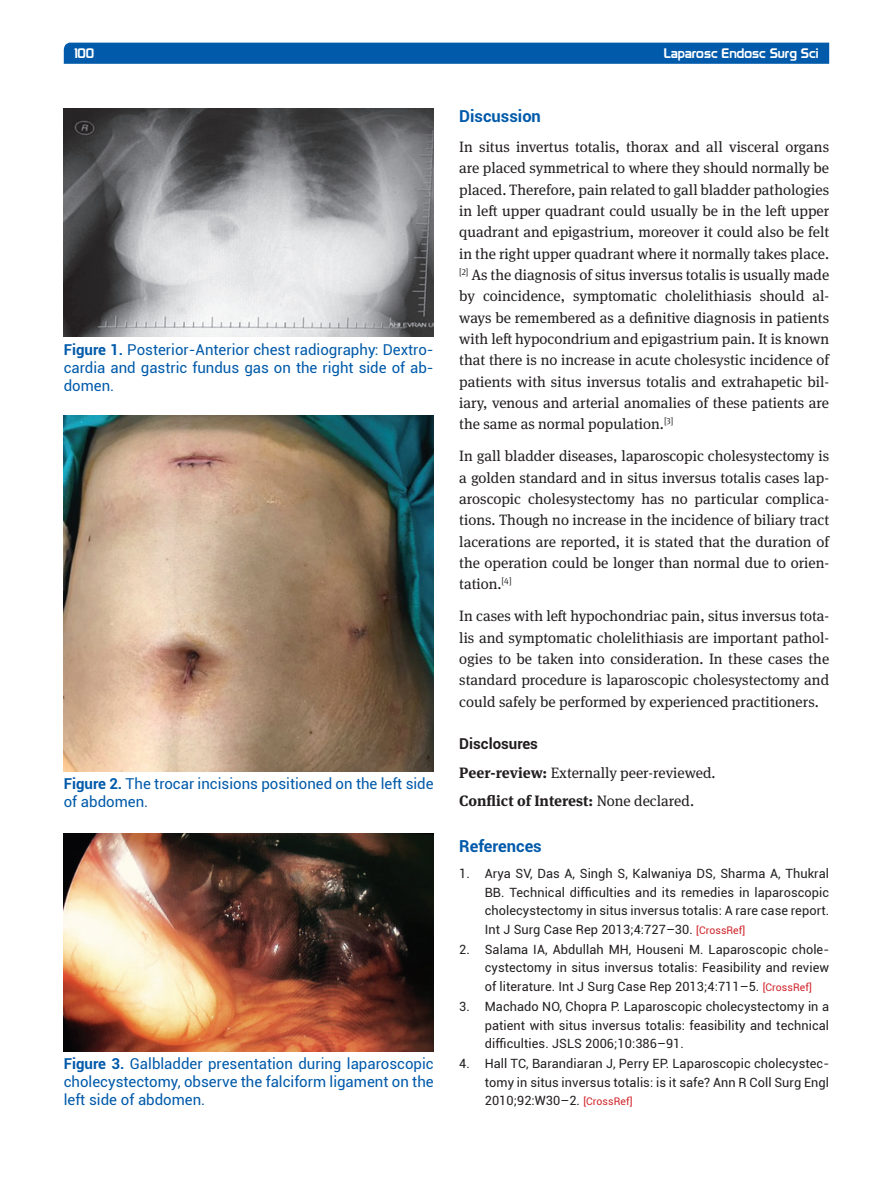
<style>
.page{position:relative;width:893px;height:1191px;background:#fff}
.page>*{position:absolute;margin:0;border:0;box-sizing:border-box;transform-origin:0 0}
.t1{font:700 16.5px "Roboto";color:#015aaa}
.t2{font:15px/21.3px "DG Meta Serif Science";color:#231f20;text-align:justify}
.t3{font:15px/18px "Roboto";color:#015aaa;text-align:justify}
.t4{font:700 15px "Roboto";color:#231f20}
.t5{font:13.5px "Prototype";color:#fff}
.t6{font:12.75px/18.3px "Roboto";letter-spacing:.005em;color:#231f20;text-align:justify}
.s1{font-weight:700}
.s2{font-size:10.5px;color:#d1232a}
</style>
<div class="page">
<div style="left:64px;top:43px;width:765px;height:21px;background:#015aaa"></div>
<img style="left:64px;top:108px;width:370px;height:229px">
<img style="left:64px;top:415px;width:370px;height:356px">
<img style="left:64px;top:833px;width:370px;height:218px">
<p class="t5" style="left:74px;top:45px;width:21px">100</p>
<p class="t5" style="left:664px;top:45px;width:156px">Laparosc Endosc Surg Sci</p>
<p class="t3" style="left:64px;top:340px;width:371px"><span class="s1">Figure 1.</span> Posterior-Anterior chest radiography: Dextro&shy;cardia and gastric fundus gas on the right side of ab&shy;domen.</p>
<p class="t3" style="left:64px;top:774px;width:371px"><span class="s1">Figure 2.</span> The trocar incisions positioned on the left side of abdomen.</p>
<p class="t3" style="left:64px;top:1054px;width:371px"><span class="s1">Figure 3.</span> Galbladder presentation during laparoscopic cholecystectomy, observe the falciform ligament on the left side of abdomen.</p>
<p class="t1" style="left:459px;top:104px;width:83px">Discussion</p>
<p class="t2" style="left:459px;top:136px;width:371px">In situs invertus totalis, thorax and all visceral organs are placed symmetrical to where they should normally be placed. Therefore, pain related to gall bladder pathologies in left upper quadrant could usually be in the left upper quadrant and epigastrium, moreover it could also be felt in the right upper quadrant where it normally takes place. <sup>[2]</sup> As the diagnosis of situs inversus totalis is usually made by coincidence, symptomatic cholelithiasis should al&shy;ways be remembered as a definitive diagnosis in patients with left hypocondrium and epigastrium pain. It is known that there is no increase in acute cholesystic incidence of patients with situs inversus totalis and extrahapetic bil&shy;iary, venous and arterial anomalies of these patients are the same as normal population.<sup>[3]</sup></p>
<p class="t2" style="left:459px;top:445px;width:371px">In gall bladder diseases, laparoscopic cholesystectomy is a golden standard and in situs inversus totalis cases lap&shy;aroscopic cholesystectomy has no particular complica&shy;tions. Though no increase in the incidence of biliary tract lacerations are reported, it is stated that the duration of the operation could be longer than normal due to orien&shy;tation.<sup>[4]</sup></p>
<p class="t2" style="left:459px;top:605px;width:371px">In cases with left hypochondriac pain, situs inversus tota&shy;lis and symptomatic cholelithiasis are important pathol&shy;ogies to be taken into consideration. In these cases the standard procedure is laparoscopic cholesystectomy and could safely be performed by experienced practitioners.</p>
<p class="t4" style="left:459px;top:732px;width:80px">Disclosures</p>
<p class="t2" style="left:459px;top:759px;width:258px;line-height:27.8px"><span class="s1">Peer-review:</span> Externally peer-reviewed.<br><span class="s1">Conflict of Interest:</span> None declared.</p>
<p class="t1" style="left:459px;top:834px;width:84px">References</p>
<p class="t6" style="left:485px;top:864px;width:346px;text-indent:-26px">1. Arya SV, Das A, Singh S, Kalwaniya DS, Sharma A, Thukral BB. Technical difficulties and its remedies in laparoscopic cholecystectomy in situs inversus totalis: A rare case report.<br>Int J Surg Case Rep 2013;4:727–30. <span class="s2">[CrossRef]</span></p>
<p class="t6" style="left:485px;top:939px;width:346px;text-indent:-26px">2. Salama IA, Abdullah MH, Houseni M. Laparoscopic chole&shy;cystectomy in situs inversus totalis: Feasibility and review of literature. Int J Surg Case Rep 2013;4:711–5. <span class="s2">[CrossRef]</span></p>
<p class="t6" style="left:485px;top:997px;width:346px;text-indent:-26px">3. Machado NO, Chopra P. Laparoscopic cholecystectomy in a patient with situs inversus totalis: feasibility and technical difficulties. JSLS 2006;10:386–91.</p>
<p class="t6" style="left:485px;top:1054px;width:346px;text-indent:-26px">4. Hall TC, Barandiaran J, Perry EP. Laparoscopic cholecystec&shy;tomy in situs inversus totalis: is it safe? Ann R Coll Surg Engl 2010;92:W30–2. <span class="s2">[CrossRef]</span></p>
</div>
